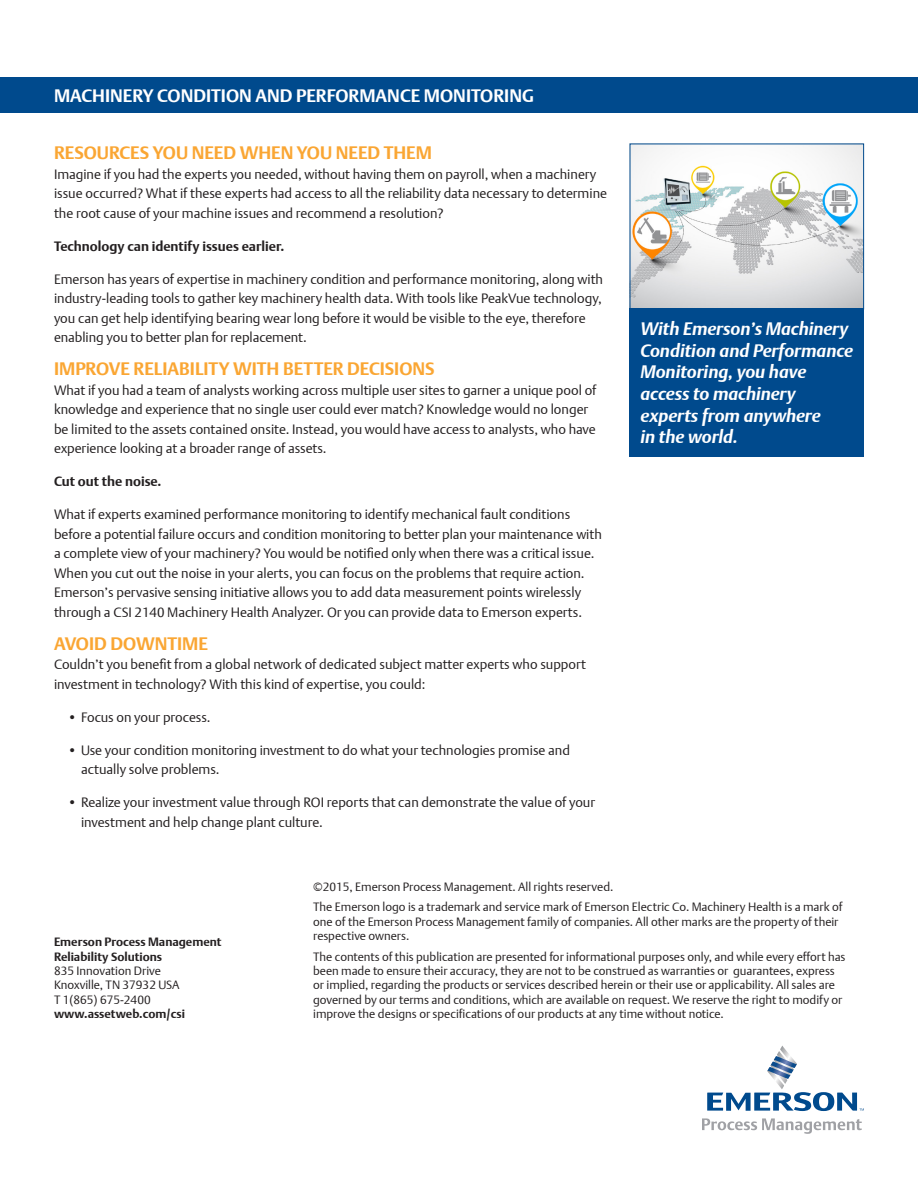
<style>
.page{position:relative;width:918px;height:1188px;background:#fff}
.page>*{position:absolute;margin:0;border:0;box-sizing:border-box;transform-origin:0 0}
.t1{font:italic 700 18px/21.6px "DTL Argo T";color:#fff}
.Paragraph_Heading{font:700 18px "DTL Argo T";color:#faa633}
.t2{font:700 18px "DTL Argo T";color:#fff}
.Body_Text{font:13.5px/19.5px "DTL Argo T Light";color:#231f20}
.Bulleted_Body_Text{font:13.5px/19.5px "DTL Argo T Light";color:#231f20}
.Body_Text-2{font:700 13.5px "DTL Argo T";color:#231f20}
.t3{font:12px/14.4px "DTL Argo T Light";color:#231f20}
.t4{font:700 12px/14.4px "DTL Argo T";color:#231f20}
</style>
<div class="page">
<svg style="left:707px;top:1045px;width:157px;height:66px"></svg>
<svg style="left:702px;top:1118px;width:160px;height:16px"></svg>
<div style="left:0;top:77px;width:918px;height:36px;background:#004a8d"></div>
<img style="left:632px;top:146px;width:230px;height:161px">
<div style="left:630px;top:308px;width:234px;height:149px;background:#004a8d"></div>
<p class="t2" style="left:54px;top:85px;width:481px">MACHINERY CONDITION AND PERFORMANCE MONITORING</p>
<p class="Paragraph_Heading" style="left:54px;top:142px;width:380px">RESOURCES YOU NEED WHEN YOU NEED THEM</p>
<p class="Body_Text" style="left:54px;top:164px;width:555px">Imagine if you had the experts you needed, without having them on payroll, when a machinery issue occurred? What if these experts had access to all the reliability data necessary to determine the root cause of your machine issues and recommend a resolution?</p>
<p class="Body_Text-2" style="left:54px;top:238px;width:232px">Technology can identify issues earlier.</p>
<p class="Body_Text" style="left:54px;top:269px;width:551px">Emerson has years of expertise in machinery condition and performance monitoring, along with industry-leading tools to gather key machinery health data. With tools like PeakVue technology, you can get help identifying bearing wear long before it would be visible to the eye, therefore enabling you to better plan for replacement.</p>
<p class="Paragraph_Heading" style="left:54px;top:358px;width:382px">IMPROVE RELIABILITY WITH BETTER DECISIONS</p>
<p class="Body_Text" style="left:54px;top:380px;width:544px">What if you had a team of analysts working across multiple user sites to garner a unique pool of knowledge and experience that no single user could ever match? Knowledge would no longer be limited to the assets contained onsite. Instead, you would have access to analysts, who have experience looking at a broader range of assets.</p>
<p class="Body_Text-2" style="left:54px;top:473px;width:109px">Cut out the noise.</p>
<p class="Body_Text" style="left:54px;top:504px;width:549px">What if experts examined performance monitoring to identify mechanical fault conditions before a potential failure occurs and condition monitoring to better plan your maintenance with a complete view of your machinery? You would be notified only when there was a critical issue.<br>When you cut out the noise in your alerts, you can focus on the problems that require action.<br>Emerson’s pervasive sensing initiative allows you to add data measurement points wirelessly through a CSI 2140 Machinery Health Analyzer. Or you can provide data to Emerson experts.</p>
<p class="Paragraph_Heading" style="left:54px;top:632px;width:155px">AVOID DOWNTIME</p>
<p class="Body_Text" style="left:54px;top:654px;width:534px">Couldn’t you benefit from a global network of dedicated subject matter experts who support investment in technology? With this kind of expertise, you could:</p>
<p class="Bulleted_Body_Text" style="left:68px;top:707px;width:145px">• Focus on your process.</p>
<p class="Bulleted_Body_Text" style="left:81px;top:740px;width:491px;text-indent:-14px">• Use your condition monitoring investment to do what your technologies promise and actually solve problems.</p>
<p class="Bulleted_Body_Text" style="left:81px;top:792px;width:516px;text-indent:-14px">• Realize your investment value through ROI reports that can demonstrate the value of your investment and help change plant culture.</p>
<p class="t1" style="left:640px;top:318px;width:214px">With Emerson’s Machinery<br>Condition and Performance<br>Monitoring, you have access to machinery experts from anywhere<br>in the world.</p>
<p class="t4" style="left:54px;top:935px;width:169px">Emerson Process Management<br>Reliability Solutions</p>
<p class="t3" style="left:54px;top:963px;width:127px">835 Innovation Drive<br>Knoxville, TN 37932 USA<br>T 1(865) 675-2400</p>
<p class="t4" style="left:54px;top:1007px;width:133px">www.assetweb.com/csi</p>
<p class="t3" style="left:313px;top:876px;width:531px;line-height:20.4px">©2015, Emerson Process Management. All rights reserved.<br>The Emerson logo is a trademark and service mark of Emerson Electric Co. Machinery Health is a mark of</p>
<p class="t3" style="left:313px;top:914px;width:527px">one of the Emerson Process Management family of companies. All other marks are the property of their respective owners.</p>
<p class="t3" style="left:313px;top:949px;width:534px">The contents of this publication are presented for informational purposes only, and while every effort has been made to ensure their accuracy, they are not to be construed as warranties or guarantees, express or implied, regarding the products or services described herein or their use or applicability. All sales are governed by our terms and conditions, which are available on request. We reserve the right to modify or improve the designs or specifications of our products at any time without notice.</p>
</div>
